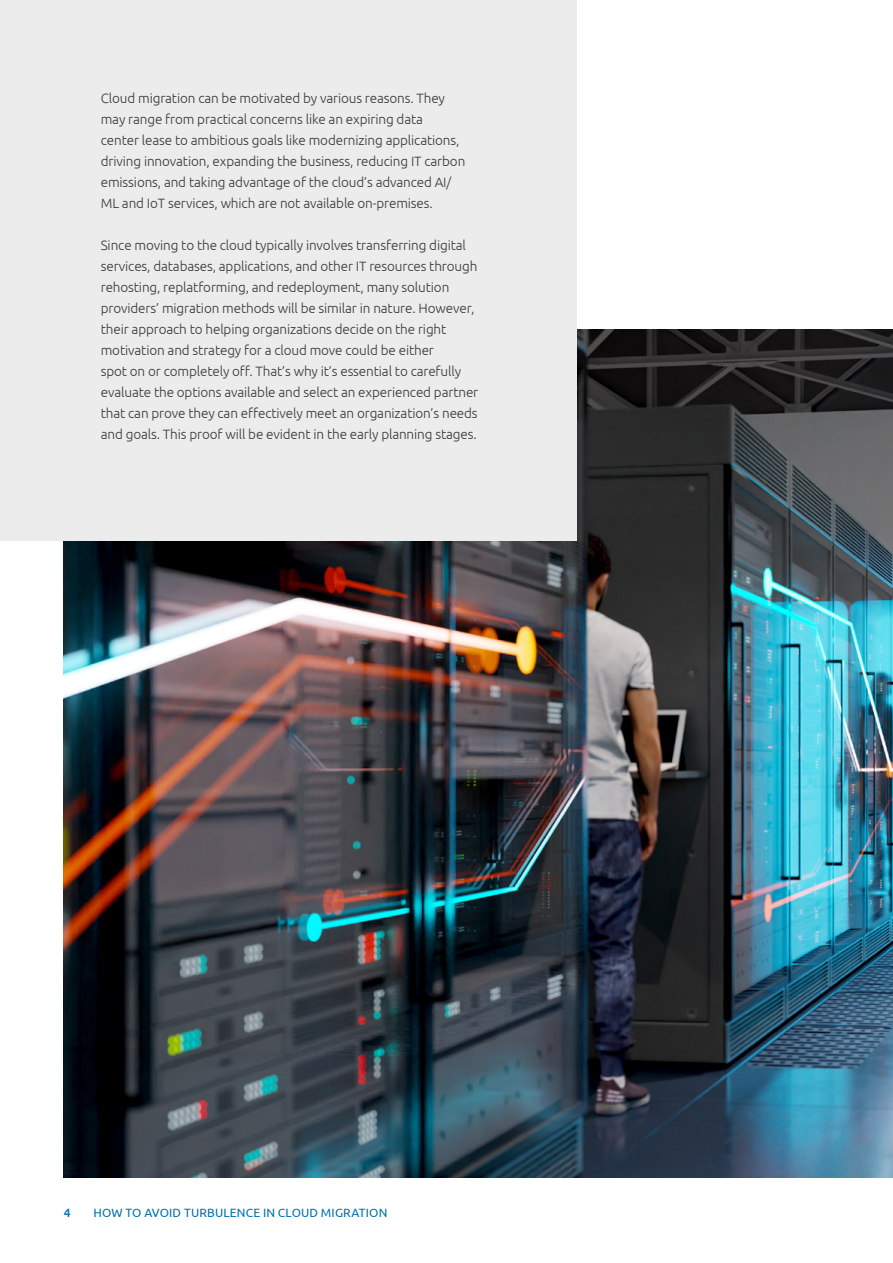
<style>
.page{position:relative;width:893px;height:1263px;background:#fff}
.page>*{position:absolute;margin:0;border:0;box-sizing:border-box;transform-origin:0 0}
.t1{font:300 13.5px/21px "Ubuntu";letter-spacing:-.01em;color:#383839}
.t2{font:12px "Ubuntu";letter-spacing:.015em;color:#0070ad}
.t3{font:500 12px "Ubuntu";color:#0070ad}
</style>
<div class="page">
<img style="left:64px;top:330px;width:829px;height:848px">
<div style="left:0;top:0;width:576px;height:541px;background:#ececec"></div>
<p class="t1" style="left:101px;top:87px;width:366px">Cloud migration can be motivated by various reasons. They may range from practical concerns like an expiring data<br>center lease to ambitious goals like modernizing applications, driving innovation, expanding the business, reducing IT carbon emissions, and taking advantage of the cloud’s advanced AI/ ML and IoT services, which are not available on-premises.</p>
<p class="t1" style="left:101px;top:234px;width:379px">Since moving to the cloud typically involves transferring digital services, databases, applications, and other IT resources through rehosting, replatforming, and redeployment, many solution providers’ migration methods will be similar in nature. However, their approach to helping organizations decide on the right motivation and strategy for a cloud move could be either<br>spot on or completely off. That’s why it’s essential to carefully evaluate the options available and select an experienced partner that can prove they can effectively meet an organization’s needs and goals. This proof will be evident in the early planning stages.</p>
<p class="t3" style="left:64px;top:1205px;width:8px">4</p>
<p class="t2" style="left:94px;top:1205px;width:295px">HOW TO AVOID TURBULENCE IN CLOUD MIGRATION</p>
</div>
